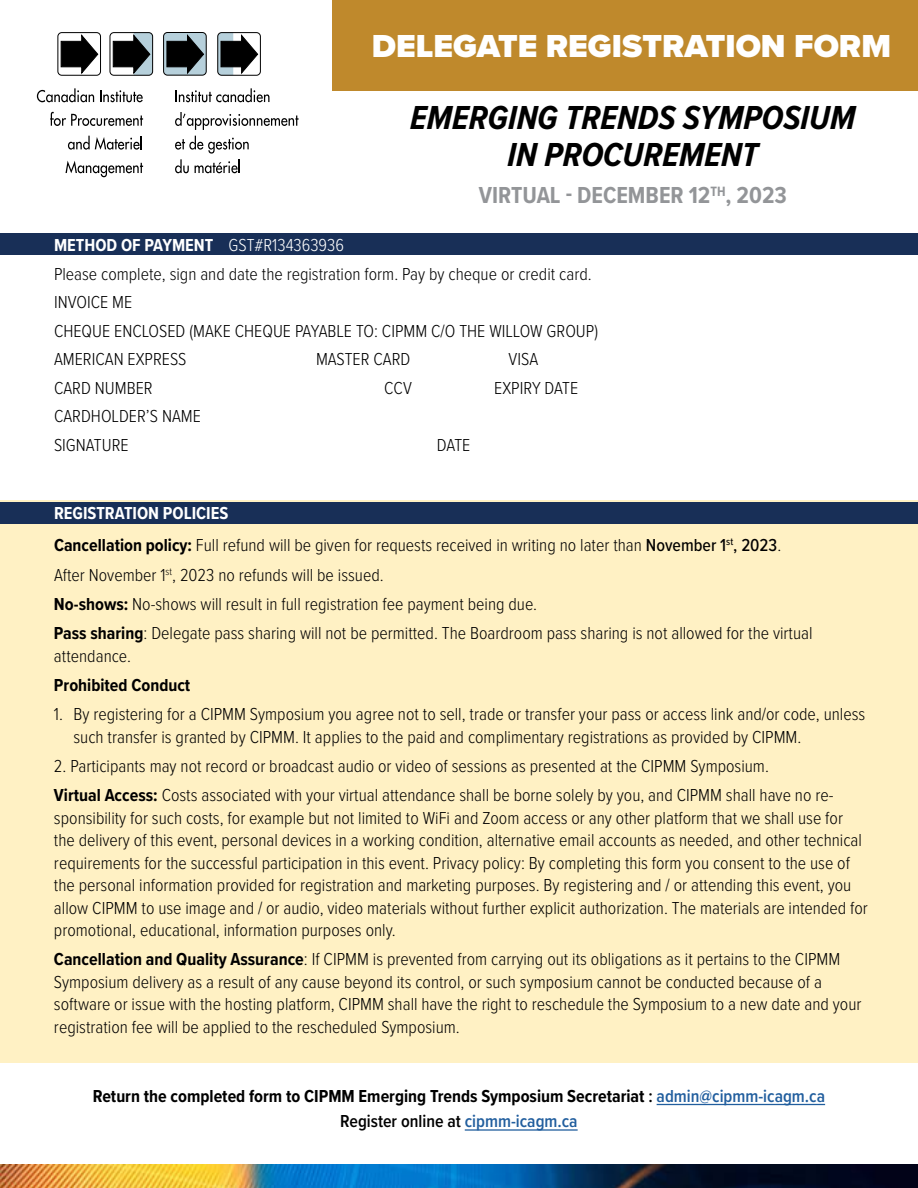
<style>
.page{position:relative;width:918px;height:1188px;background:#fff}
.page>*{position:absolute;margin:0;border:0;box-sizing:border-box;transform-origin:0 0}
.t1{font:italic 700 34.5px/36.8px "Proxima Nova Cond";color:#000;text-align:center}
.t2{font:900 33px "Proxima Nova";color:#fff}
.t3{font:700 24px "Proxima Nova Cond";color:#939598}
.t4{font:300 18px/22.5px "Proxima Nova Cond";color:#000}
.t5{font:700 18px/25.5px "Proxima Nova Cond";color:#000;text-align:center}
.s1{font-weight:700;color:#fff}
.s2{color:#fff}
.s3{font-weight:700}
.s4{font-weight:500}
.s5{font-weight:600}
.s6{font-weight:600;color:#215e9e}
</style>
<div class="page">
<div style="left:333px;top:0;width:585px;height:91px;background:#bf892c"></div>
<svg style="left:37px;top:88px;width:57px;height:14px"></svg>
<svg style="left:100px;top:90px;width:43px;height:12px"></svg>
<svg style="left:50px;top:112px;width:93px;height:14px"></svg>
<svg style="left:68px;top:136px;width:74px;height:14px"></svg>
<svg style="left:66px;top:161px;width:77px;height:16px"></svg>
<svg style="left:176px;top:88px;width:93px;height:14px"></svg>
<svg style="left:175px;top:112px;width:124px;height:18px"></svg>
<svg style="left:110px;top:33px;width:43px;height:42px"></svg>
<svg style="left:58px;top:33px;width:43px;height:42px"></svg>
<div style="left:58px;top:32px;width:43px;height:43px;border:1px solid #000;border-radius:4px"></div>
<svg style="left:61px;top:35px;width:37px;height:38px"></svg>
<div style="left:110px;top:32px;width:43px;height:43px;border:1px solid #000;border-radius:4px"></div>
<svg style="left:113px;top:33px;width:40px;height:42px;background:#5e6567"></svg>
<div style="left:218px;top:32px;width:43px;height:43px;border:1px solid #000;border-radius:4px"></div>
<svg style="left:218px;top:33px;width:40px;height:42px"></svg>
<svg style="left:164px;top:33px;width:42px;height:42px"></svg>
<div style="left:163px;top:32px;width:43px;height:43px;border:1px solid #000;border-radius:4px"></div>
<svg style="left:167px;top:35px;width:37px;height:38px"></svg>
<svg style="left:175px;top:136px;width:74px;height:37px"></svg>
<img style="left:0;top:1164px;width:918px;height:24px">
<div style="left:0;top:501px;width:918px;height:562px;background:#fff1c4"></div>
<div style="left:0;top:502px;width:918px;height:21px;background:#182f57"></div>
<hr style="left:657px;top:1104px;width:168px;height:1px;background:#215e9e">
<hr style="left:465px;top:1129px;width:113px;height:2px;background:#215e9e">
<div style="left:0;top:233px;width:918px;height:22px;background:#182f57"></div>
<h2 class="t2" style="left:372px;top:21px;width:521px">DELEGATE REGISTRATION FORM</h2>
<h1 class="t1" style="left:410px;top:99px;width:447px">EMERGING TRENDS SYMPOSIUM<br>IN PROCUREMENT</h1>
<h3 class="t3" style="left:479px;top:177px;width:309px">VIRTUAL - DECEMBER 12<sup>TH</sup>, 2023</h3>
<p class="t4" style="left:54px;top:230px;width:546px;line-height:28.5px"><span class="s1">METHOD OF PAYMENT</span> <span class="s2">GST#R134363936<br></span>Please complete, sign and date the registration form. Pay by cheque or credit card.<br>INVOICE ME<br>CHEQUE ENCLOSED (MAKE CHEQUE PAYABLE TO: CIPMM C/O THE WILLOW GROUP)<br>AMERICAN EXPRESS</p>
<p class="t4" style="left:316px;top:347px;width:96px">MASTER CARD</p>
<p class="t4" style="left:509px;top:347px;width:31px">VISA</p>
<p class="t4" style="left:54px;top:375px;width:100px">CARD NUMBER</p>
<p class="t4" style="left:384px;top:375px;width:29px">CCV</p>
<p class="t4" style="left:494px;top:375px;width:85px">EXPIRY DATE</p>
<p class="t4" style="left:54px;top:401px;width:148px;line-height:28.5px">CARDHOLDER’S NAME<br>SIGNATURE</p>
<p class="t4" style="left:437px;top:432px;width:35px">DATE</p>
<p class="t4" style="left:54px;top:496px;width:729px;line-height:32.5px"><span class="s1">REGISTRATION POLICIES<br></span><span class="s3">Cancellation policy:</span> Full refund will be given for requests received in writing no later than <span class="s4">November 1</span><sup>st</sup><span class="s4">, 2023</span>.</p>
<p class="t4" style="left:54px;top:559px;width:760px;line-height:29.2px">After November 1<sup>st</sup>, 2023 no refunds will be issued.<br><span class="s3">No-shows:</span> No-shows will result in full registration fee payment being due.<br><span class="s3">Pass sharing</span>: Delegate pass sharing will not be permitted. The Boardroom pass sharing is not allowed for the virtual</p>
<p class="t4" style="left:54px;top:644px;width:79px">attendance.</p>
<p class="t5" style="left:54px;top:672px;width:138px">Prohibited Conduct</p>
<p class="t4" style="left:73px;top:702px;width:793px;text-indent:-19px">1. By registering for a CIPMM Symposium you agree not to sell, trade or transfer your pass or access link and/or code, unless such transfer is granted by CIPMM. It applies to the paid and complimentary registrations as provided by CIPMM.</p>
<p class="t4" style="left:54px;top:750px;width:781px;line-height:29.2px">2. Participants may not record or broadcast audio or video of sessions as presented at the CIPMM Symposium.<br><span class="s3">Virtual Access:</span> Costs associated with your virtual attendance shall be borne solely by you, and CIPMM shall have no re-</p>
<p class="t4" style="left:54px;top:806px;width:815px">sponsibility for such costs, for example but not limited to WiFi and Zoom access or any other platform that we shall use for the delivery of this event, personal devices in a working condition, alternative email accounts as needed, and other technical requirements for the successful participation in this event. Privacy policy: By completing this form you consent to the use of the personal information provided for registration and marketing purposes. By registering and / or attending this event, you allow CIPMM to use image and / or audio, video materials without further explicit authorization. The materials are intended for promotional, educational, information purposes only.</p>
<p class="t4" style="left:54px;top:947px;width:809px"><span class="s3">Cancellation and Quality Assurance</span>: If CIPMM is prevented from carrying out its obligations as it pertains to the CIPMM Symposium delivery as a result of any cause beyond its control, or such symposium cannot be conducted because of a software or issue with the hosting platform, CIPMM shall have the right to reschedule the Symposium to a new date and your registration fee will be applied to the rescheduled Symposium.</p>
<p class="t5" style="left:93px;top:1083px;width:734px">Return the completed form to CIPMM Emerging Trends Symposium Secretariat <span class="s5">:</span> <span class="s6">admin@cipmm-icagm.ca<br></span><span class="s5">Register online at</span> <span class="s6">cipmm-icagm.ca</span></p>
</div>
